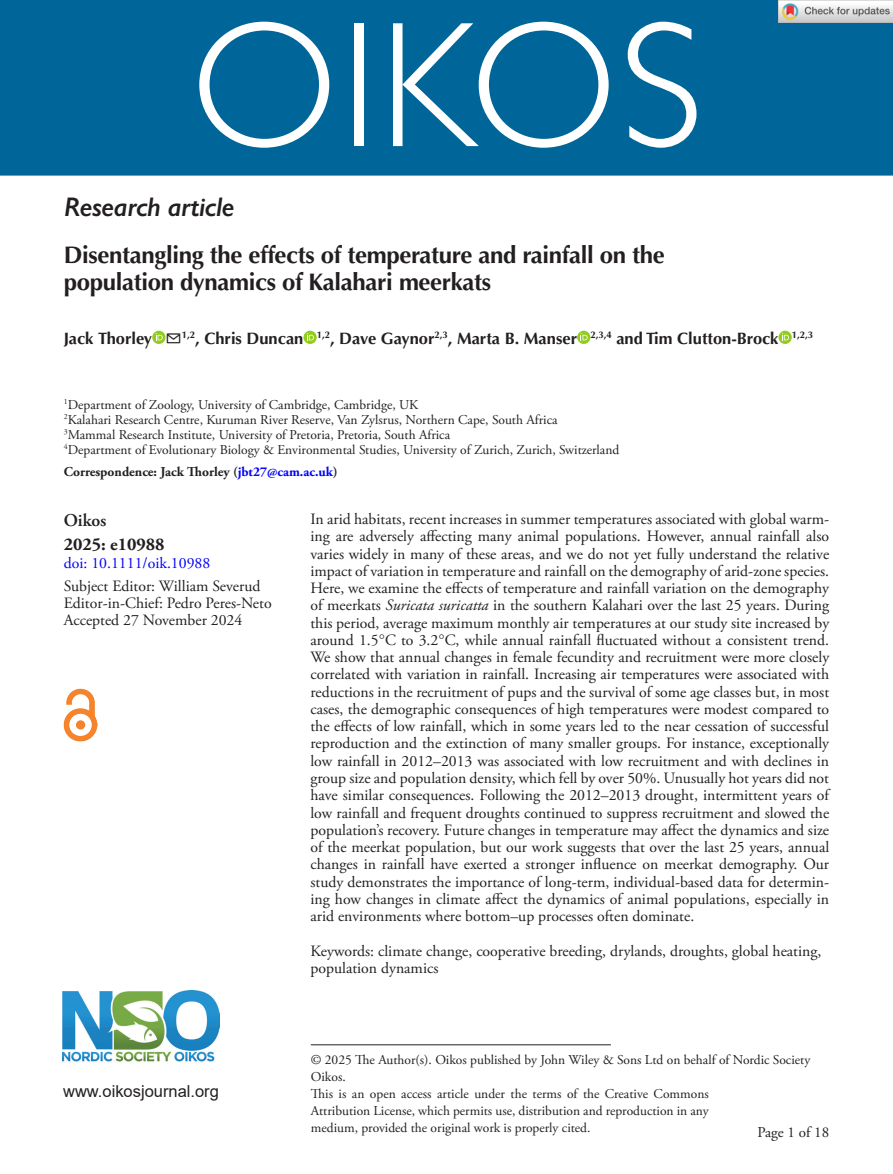
<style>
.page{position:relative;width:893px;height:1174px;background:#fff}
.page>*{position:absolute;margin:0;border:0;box-sizing:border-box;transform-origin:0 0}
.OIKOS{font:300 180px "Gill Sans Std";letter-spacing:.01em;color:#fff}
.AT_TYPE{font:italic 600 27px "Gill Sans";letter-spacing:-.015em;color:#231f20}
.CT{font:700 24px/27px "Optima LT Std";letter-spacing:-.015em;color:#231f20}
.Corres{font:700 18px "Adobe Garamond Pro";color:#231f20}
.t1{font:600 18px "Adobe Garamond Pro";color:#231f20}
.AU{font:700 16.5px "Optima LT Std";color:#231f20}
.Arial{font:16.5px "Arial";color:#231f20}
.ABS_TXT{font:15.75px/17.2px "Adobe Garamond Pro";color:#231f20;text-align:justify}
.Keywords{font:15.75px/17.2px "Adobe Garamond Pro";color:#231f20}
.Doi_No{font:15.75px "Adobe Garamond Pro";color:#00f}
.t2{font:15px "Adobe Garamond Pro";color:#231f20}
.Address{font:13.5px/16.8px "Adobe Garamond Pro";color:#231f20;text-align:justify}
.FM_Note{font:13.5px/17px "Adobe Garamond Pro";color:#231f20}
.Corres-2{font:700 13.5px "Adobe Garamond Pro";color:#231f20}
.s1{color:#00f}
.s2{font-style:italic}
.s3{font-family:"STIX General"}
</style>
<div class="page">
<div style="left:0;top:0;width:893px;height:176px;background:#069"></div>
<img style="left:63px;top:990px;width:156px;height:72px">
<img style="left:64px;top:689px;width:34px;height:53px">
<hr style="left:311px;top:1044px;width:300px;height:1px;background:#231f20">
<svg style="left:152px;top:331px;width:13px;height:13px"></svg>
<svg style="left:156px;top:333px;width:7px;height:7px"></svg>
<svg style="left:303px;top:331px;width:14px;height:13px"></svg>
<svg style="left:307px;top:333px;width:7px;height:7px"></svg>
<svg style="left:577px;top:331px;width:13px;height:13px"></svg>
<svg style="left:580px;top:333px;width:8px;height:7px"></svg>
<svg style="left:778px;top:331px;width:14px;height:13px"></svg>
<svg style="left:782px;top:333px;width:7px;height:7px"></svg>
<img style="left:779px;top:0;width:114px;height:23px">
<p class="OIKOS" style="left:190px;top:-15px;width:515px">OIKOS</p>
<p class="AT_TYPE" style="left:64px;top:191px;width:172px">Research article</p>
<p class="CT" style="left:64px;top:242px;width:602px">Disentangling the effects of temperature and rainfall on the population dynamics of Kalahari meerkats</p>
<p class="AU" style="left:64px;top:329px;width:751px">Jack Thorley ✉<sup>1,2</sup>, Chris Duncan <sup>1,2</sup>, Dave Gaynor<sup>2,3</sup>, Marta B. Manser <sup>2,3,4</sup> and Tim Clutton-Brock <sup>1,2,3</sup></p>
<p class="Address" style="left:64px;top:396px;width:356px"><sup>1</sup>Department of Zoology, University of Cambridge, Cambridge, UK</p>
<p class="Address" style="left:64px;top:411px;width:495px"><sup>2</sup>Kalahari Research Centre, Kuruman River Reserve, Van Zylsrus, Northern Cape, South Africa</p>
<p class="Address" style="left:64px;top:426px;width:388px"><sup>3</sup>Mammal Research Institute, University of Pretoria, Pretoria, South Africa</p>
<p class="Address" style="left:64px;top:441px;width:557px"><sup>4</sup>Department of Evolutionary Biology &amp; Environmental Studies, University of Zurich, Zurich, Switzerland</p>
<p class="Corres-2" style="left:64px;top:464px;width:275px">Correspondence: Jack Thorley (<span class="s1">jbt27@cam.ac.uk</span>)</p>
<p class="t1" style="left:64px;top:510px;width:44px">Oikos</p>
<p class="Corres" style="left:64px;top:533px;width:102px">2025: e10988</p>
<p class="Doi_No" style="left:64px;top:553px;width:148px">doi: 10.1111/oik.10988</p>
<p class="ABS_TXT" style="left:64px;top:578px;width:198px">Subject Editor: William Severud</p>
<p class="ABS_TXT" style="left:64px;top:595px;width:209px">Editor-in-Chief: Pedro Peres-Neto</p>
<p class="ABS_TXT" style="left:64px;top:612px;width:180px">Accepted 27 November 2024</p>
<p class="Arial" style="left:63px;top:1079px;width:157px">www.oikosjournal.org</p>
<p class="ABS_TXT" style="left:310px;top:511px;width:520px">In arid habitats, recent increases in summer temperatures associated with global warm&shy;ing are adversely affecting many animal populations. However, annual rainfall also varies widely in many of these areas, and we do not yet fully understand the relative impact of variation in temperature and rainfall on the demography of arid-zone species.<br>Here, we examine the effects of temperature and rainfall variation on the demography of meerkats <span class="s2">Suricata suricatta</span> in the southern Kalahari over the last 25 years. During this period, average maximum monthly air temperatures at our study site increased by around 1.5<span class="s3">°</span>C to 3.2<span class="s3">°</span>C, while annual rainfall fluctuated without a consistent trend.<br>We show that annual changes in female fecundity and recruitment were more closely correlated with variation in rainfall. Increasing air temperatures were associated with reductions in the recruitment of pups and the survival of some age classes but, in most cases, the demographic consequences of high temperatures were modest compared to the effects of low rainfall, which in some years led to the near cessation of successful reproduction and the extinction of many smaller groups. For instance, exceptionally low rainfall in 2012–2013 was associated with low recruitment and with declines in group size and population density, which fell by over 50%. Unusually hot years did not have similar consequences. Following the 2012–2013 drought, intermittent years of low rainfall and frequent droughts continued to suppress recruitment and slowed the population’s recovery. Future changes in temperature may affect the dynamics and size of the meerkat population, but our work suggests that over the last 25 years, annual changes in rainfall have exerted a stronger influence on meerkat demography. Our study demonstrates the importance of long-term, individual-based data for determin&shy;ing how changes in climate affect the dynamics of animal populations, especially in arid environments where bottom–up processes often dominate.</p>
<p class="Keywords" style="left:310px;top:942px;width:512px">Keywords: climate change, cooperative breeding, drylands, droughts, global heating, population dynamics</p>
<p class="FM_Note" style="left:311px;top:1052px;width:501px">© 2025 The Author(s). Oikos published by John Wiley &amp; Sons Ltd on behalf of Nordic Society<br>Oikos.</p>
<p class="Address" style="left:311px;top:1086px;width:399px">This is an open access article under the terms of the Creative Commons Attribution License, which permits use, distribution and reproduction in any medium, provided the original work is properly cited.</p>
<p class="t2" style="left:757px;top:1123px;width:73px">Page 1 of 18</p>
</div>
